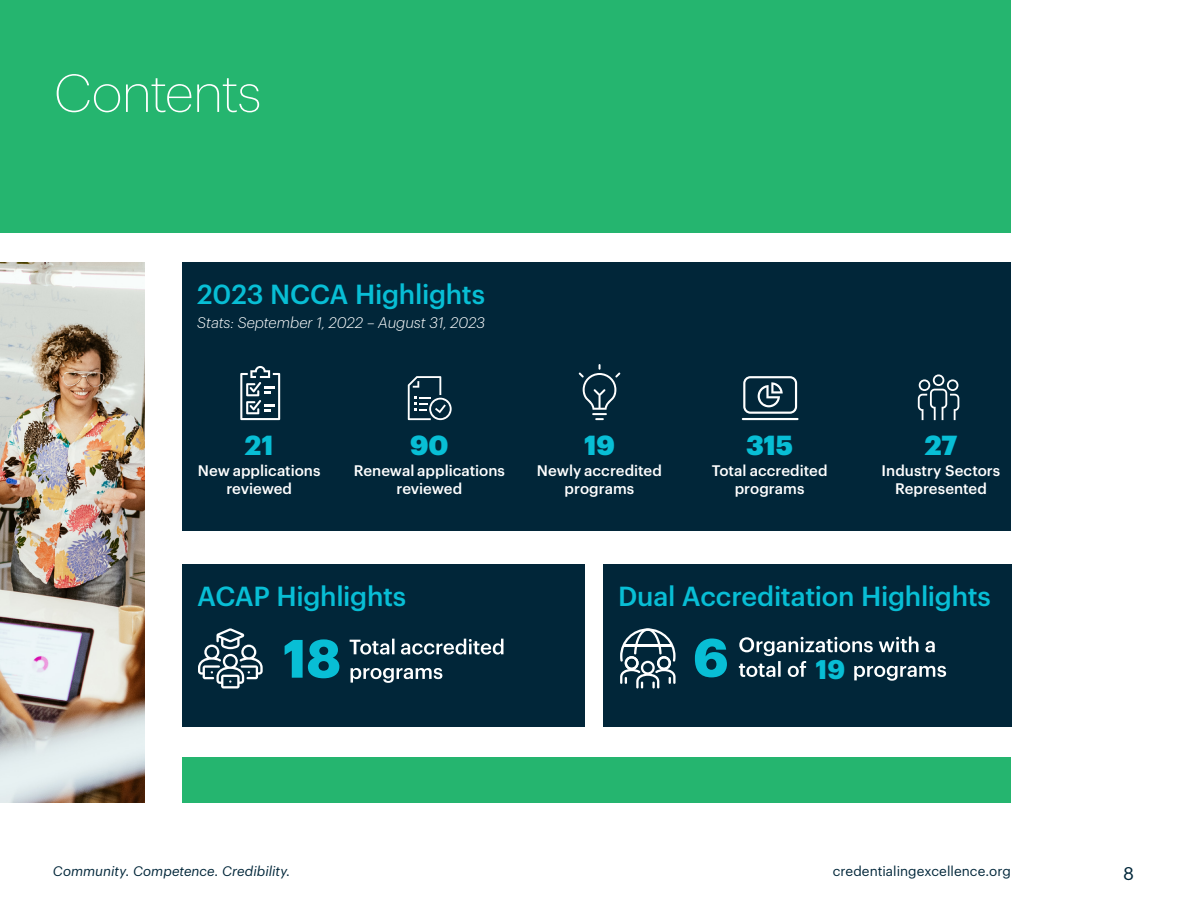
<style>
.page{position:relative;width:1188px;height:918px;background:#fff}
.page>*{position:absolute;margin:0;border:0;box-sizing:border-box;transform-origin:0 0}
.t1{font:700 52.8px "Graphik";color:#08bed5}
.t2{font:200 52.5px "Graphik";letter-spacing:-.025em;color:#fff}
.t3{font:500 27px "Graphik";letter-spacing:-.01em;color:#08bed5}
.t4{font:900 27px "Graphik";color:#08bed5}
.t5{font:700 27px "Graphik";color:#08bed5}
.t6{font:700 26.4px "Graphik";color:#08bed5}
.t7{font:18px "Graphik";color:#012639}
.t8{font:500 15px/18px "Graphik";color:#fff;text-align:center}
.t9{font:italic 300 15px "Graphik";letter-spacing:-.005em;color:#fff}
.t10{font:italic 13.5px "Graphik";letter-spacing:.005em;color:#012639}
.t11{font:13.5px "Graphik";letter-spacing:.005em;color:#012639}
</style>
<div class="page">
<div style="left:0;top:0;width:1011px;height:232px;background:#25b56f"></div>
<div style="left:182px;top:262px;width:829px;height:269px;background:#012639"></div>
<div style="left:182px;top:564px;width:403px;height:163px;background:#012639"></div>
<div style="left:603px;top:564px;width:409px;height:163px;background:#012639"></div>
<svg style="left:240px;top:366px;width:40px;height:54px"></svg>
<svg style="left:579px;top:364px;width:41px;height:56px"></svg>
<hr style="left:742px;top:418px;width:57px;height:2px;background:#fff">
<svg style="left:743px;top:376px;width:54px;height:38px"></svg>
<svg style="left:408px;top:376px;width:44px;height:44px"></svg>
<svg style="left:918px;top:374px;width:41px;height:46px"></svg>
<div style="left:182px;top:757px;width:829px;height:46px;background:#25b56f"></div>
<svg style="left:198px;top:628px;width:65px;height:61px"></svg>
<svg style="left:620px;top:628px;width:56px;height:60px"></svg>
<svg style="left:351px;top:668px;width:91px;height:15px"></svg>
<svg style="left:350px;top:639px;width:153px;height:16px"></svg>
<svg style="left:739px;top:636px;width:207px;height:45px"></svg>
<img style="left:0;top:262px;width:145px;height:540px">
<h2 class="t2" style="left:54px;top:55px;width:209px">Contents</h2>
<h3 class="t3" style="left:197px;top:274px;width:289px">2023 NCCA Highlights</h3>
<p class="t9" style="left:197px;top:312px;width:289px">Stats: September 1, 2022 – August 31, 2023</p>
<h3 class="t5" style="left:245px;top:425px;width:30px">21</h3>
<p class="t8" style="left:198px;top:461px;width:124px">New applications reviewed</p>
<h3 class="t4" style="left:410px;top:425px;width:40px">90</h3>
<p class="t8" style="left:354px;top:461px;width:153px">Renewal applications reviewed</p>
<h3 class="t4" style="left:584px;top:425px;width:32px">19</h3>
<p class="t8" style="left:537px;top:461px;width:126px">Newly accredited programs</p>
<h3 class="t4" style="left:746px;top:425px;width:49px">315</h3>
<p class="t8" style="left:712px;top:461px;width:117px">Total accredited programs</p>
<h3 class="t4" style="left:925px;top:425px;width:34px">27</h3>
<p class="t8" style="left:882px;top:461px;width:120px">Industry Sectors<br>Represented</p>
<h3 class="t3" style="left:197px;top:575px;width:211px">ACAP Highlights</h3>
<h3 class="t3" style="left:618px;top:575px;width:374px">Dual Accreditation Highlights</h3>
<h1 class="t1" style="left:283px;top:618px;width:60px">18</h1>
<h1 class="t1" style="left:693px;top:617px;width:37px">6</h1>
<h3 class="t6" style="left:816px;top:649px;width:31px">19</h3>
<p class="t10" style="left:53px;top:861px;width:239px">Community. Competence. Credibility.</p>
<p class="t11" style="left:833px;top:861px;width:180px">credentialingexcellence.org</p>
<p class="t7" style="left:1123px;top:860px;width:12px">8</p>
</div>
